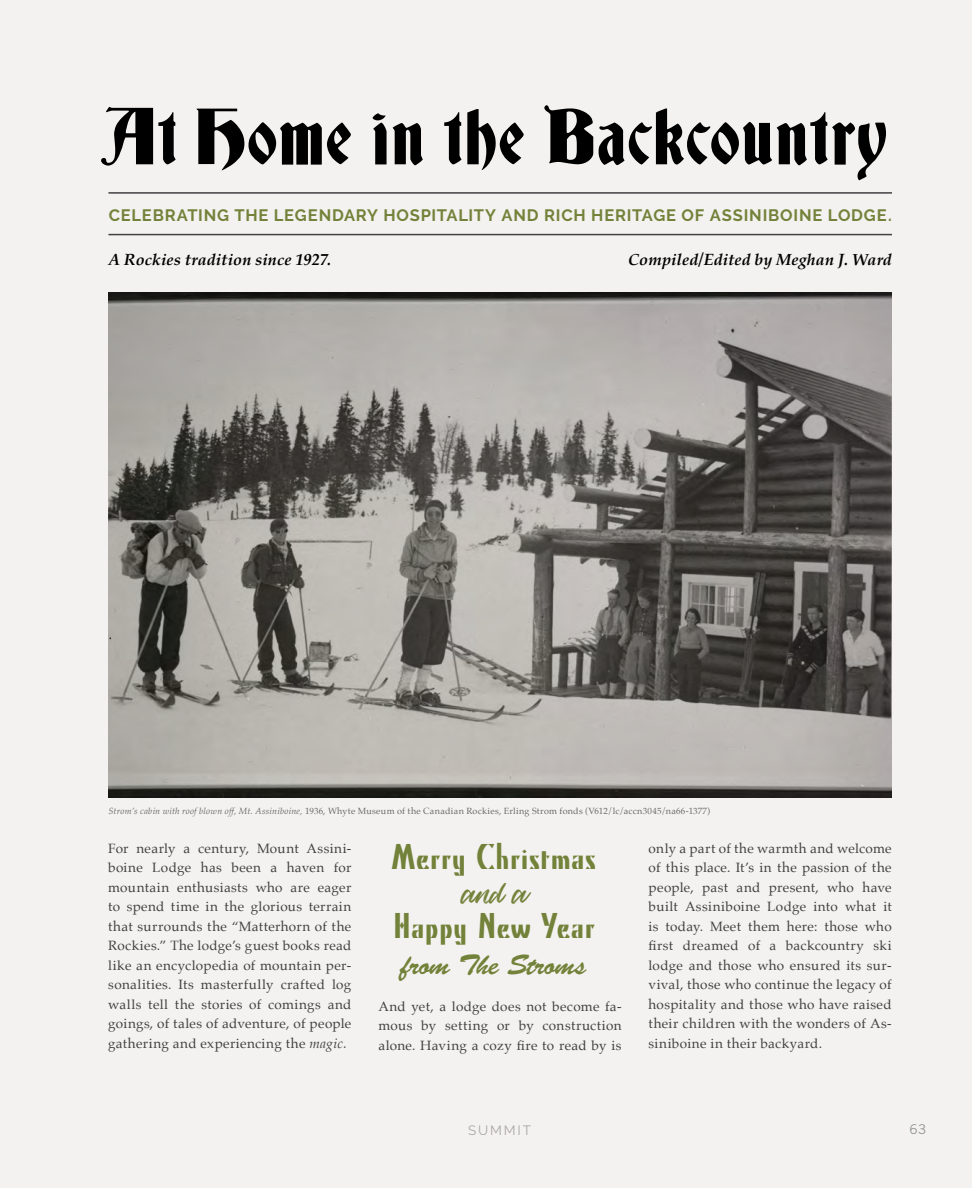
<style>
.page{position:relative;width:972px;height:1188px;background:#f4f2f0}
.page>*{position:absolute;margin:0;border:0;box-sizing:border-box;transform-origin:0 0}
.t1{font:72px "Deutsch Gothic";letter-spacing:.02em;color:#000;scale:1.05 1}
.t2{font:35.7px "Kino";letter-spacing:.015em;color:#73823a}
.t3{font:28.5px "Brush Script Std";letter-spacing:-.02em;color:#73823a}
.t4{font:28.5px "Vaughan Handstylish Font";color:#73823a}
.t5{font:700 16.5px "Raleway";letter-spacing:.05em;color:#73823a}
.t6{font:italic 700 16.2px "Palatino";letter-spacing:.005em;color:#000}
.t7{font:13.5px/19.5px "Palatino";letter-spacing:.025em;color:#414042;text-align:justify}
.t8{font:13.5px "Raleway";letter-spacing:.14em;color:#939598}
.t9{font:13.5px "Trade Gothic LT Std";color:#939598}
.t10{font:9px "Palatino";letter-spacing:.025em;color:#696a6d}
.s1{font-style:italic}
</style>
<div class="page">
<img style="left:108px;top:292px;width:784px;height:505px">
<hr style="left:108px;top:192px;width:784px;height:2px;background:#414042">
<hr style="left:108px;top:234px;width:784px;height:1px;background:#414042">
<h1 class="t1" style="left:100px;top:103px;width:751px">At Home in the Backcountry</h1>
<p class="t5" style="left:109px;top:206px;width:785px">CELEBRATING THE LEGENDARY HOSPITALITY AND RICH HERITAGE OF ASSINIBOINE LODGE.</p>
<p class="t6" style="left:628px;top:246px;width:265px">Compiled/Edited by Meghan J. Ward</p>
<p class="t6" style="left:108px;top:246px;width:224px">A Rockies tradition since 1927.</p>
<p class="t10" style="left:108px;top:803px;width:603px"><span class="s1">Strom’s cabin with roof blown off, Mt. Assiniboine,</span> 1936, Whyte Museum of the Canadian Rockies, Erling Strom fonds (V612/lc/accn3045/na66-1377)</p>
<p class="t7" style="left:108px;top:838px;width:245px">For nearly a century, Mount Assini&shy;boine Lodge has been a haven for mountain enthusiasts who are eager to spend time in the glorious terrain that surrounds the “Matterhorn of the Rockies.” The lodge’s guest books read like an encyclopedia of mountain per&shy;sonalities. Its masterfully crafted log walls tell the stories of comings and goings, of tales of adventure, of people gathering and experiencing the <span class="s1">magic.</span></p>
<h2 class="t2" style="left:392px;top:837px;width:205px">Merry Christmas</h2>
<h3 class="t4" style="left:461px;top:879px;width:67px">and a</h3>
<h2 class="t2" style="left:393px;top:906px;width:203px">Happy New Year</h2>
<h3 class="t3" style="left:401px;top:949px;width:187px">from The Stroms</h3>
<p class="t7" style="left:378px;top:996px;width:245px">And yet, a lodge does not become fa&shy;mous by setting or by construction alone. Having a cozy fire to read by is</p>
<p class="t7" style="left:649px;top:838px;width:245px">only a part of the warmth and welcome of this place. It’s in the passion of the people, past and present, who have built Assiniboine Lodge into what it is today. Meet them here: those who first dreamed of a backcountry ski lodge and those who ensured its sur&shy;vival, those who continue the legacy of hospitality and those who have raised their children with the wonders of As&shy;siniboine in their backyard.</p>
<p class="t8" style="left:468px;top:1122px;width:64px">SUMMIT</p>
<p class="t9" style="left:909px;top:1121px;width:19px">63</p>
</div>
